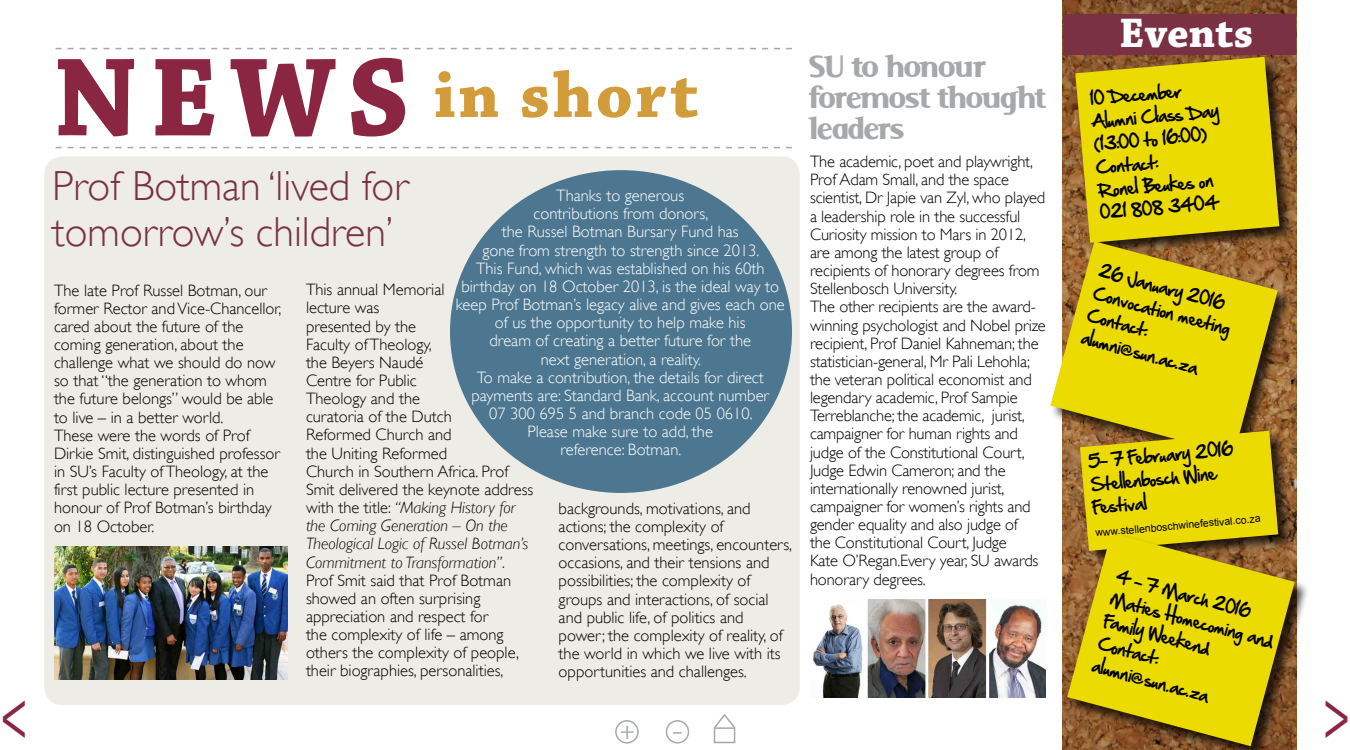
<style>
.page{position:relative;width:1350px;height:750px;background:#fff}
.page>*{position:absolute;margin:0;border:0;box-sizing:border-box;transform-origin:0 0}
.t1{font:700 117.45px "Chaparral Pro";color:#8b2642}
.t2{font:700 74.25px "Minion Pro";color:#8b2642;scale:.66 1}
.t3{font:700 67.5px "Chaparral Pro";letter-spacing:.04em;color:#d39c3a}
.Events_heading{font:700 43.5px "Chaparral Pro";color:#fff}
.Heading_1_plain{font:300 42px/46.2px "Gill Sans";color:#7a3144}
.Heading_1_yelow_A{font:900 33.75px/31.2px "Serif";letter-spacing:.02em;color:#a5a9ab}
.t4{font:27px "Minion Pro";color:#a5a9ab}
.t5{font:27px "Minion Pro";color:#a5a9ab;scale:1.38 1}
.Body_text_first_par{font:300 16.5px/18.1px "Gill Sans";color:#000}
.Body_text_first_par-2{font:300 16.5px/18.1px "Gill Sans";color:#fff;text-align:center}
.Event_text{font:15.9px/23px "Hand Of Sean";color:#000}
.Event_text-2{font:10.5px "Arial";color:#000}
.s1{font-style:italic}
</style>
<div class="page">
<div style="left:44px;top:156px;width:756px;height:549px;background:#edece6;border-radius:18px"></div>
<img style="left:1063px;top:0;width:234px;height:750px">
<div style="left:1063px;top:14px;width:232px;height:41px;background:#7a3144"></div>
<svg style="left:56px;top:48px;width:736px;height:1px"></svg>
<svg style="left:56px;top:147px;width:736px;height:1px"></svg>
<div style="left:450px;top:170px;width:342px;height:323px;background:#4d7790;border-radius:50%"></div>
<img style="left:54px;top:546px;width:234px;height:134px">
<img style="left:813px;top:599px;width:233px;height:98px">
<div style="left:1075px;top:57px;width:219px;height:201px;background:#000;opacity:.75"></div>
<svg style="left:1075px;top:57px;width:204px;height:184px;background:#d9c605"></svg>
<div style="left:1050px;top:241px;width:243px;height:228px;background:#000;opacity:.75"></div>
<svg style="left:1050px;top:241px;width:228px;height:214px;background:#d3bd18"></svg>
<div style="left:1080px;top:430px;width:214px;height:136px;background:#000;opacity:.75"></div>
<svg style="left:1080px;top:431px;width:198px;height:102px;background:#e0ce03"></svg>
<div style="left:1067px;top:533px;width:242px;height:217px;background:#000;opacity:.75"></div>
<svg style="left:1067px;top:533px;width:228px;height:213px;background:#c7af0c"></svg>
<div style="left:615px;top:720px;width:24px;height:24px;border:2px solid #a5a9ab;border-radius:50%"></div>
<div style="left:666px;top:720px;width:23px;height:24px;border:2px solid #a5a9ab;border-radius:50%"></div>
<div style="left:714px;top:727px;width:21px;height:16px;border:2px solid #a5a9ab"></div>
<svg style="left:713px;top:713px;width:23px;height:17px"></svg>
<p class="t2" style="left:1px;top:662px;width:42px">&lt;</p>
<p class="t1" style="left:54px;top:29px;width:358px">NEWS</p>
<p class="Heading_1_plain" style="left:52px;top:163px;width:358px">Prof Botman ‘lived for tomorrow’s children’</p>
<p class="Body_text_first_par" style="left:54px;top:281px;width:229px">The late Prof Russel Botman, our former Rector and Vice-Chancellor, cared about the future of the coming generation, about the challenge what we should do now so that “the generation to whom the future belongs” would be able to live – in a better world.</p>
<p class="Body_text_first_par" style="left:54px;top:426px;width:227px">These were the words of Prof<br>Dirkie Smit, distinguished professor in SU’s Faculty of Theology, at the first public lecture presented in honour of Prof Botman’s birthday on 18 October.</p>
<p class="t3" style="left:434px;top:56px;width:266px">in short</p>
<p class="Body_text_first_par-2" style="left:456px;top:187px;width:331px">Thanks to generous<br>contributions from donors,<br>the Russel Botman Bursary Fund has<br>gone from strength to strength since 2013.<br>This Fund, which was established on his 60th birthday on 18 October 2013, is the ideal way to keep Prof Botman’s legacy alive and gives each one of us the opportunity to help make his</p>
<p class="Body_text_first_par-2" style="left:489px;top:332px;width:263px">dream of creating a better future for the</p>
<p class="Body_text_first_par-2" style="left:541px;top:350px;width:162px">next generation, a reality.</p>
<p class="Body_text_first_par-2" style="left:471px;top:368px;width:299px">To make a contribution, the details for direct payments are: Standard Bank, account number 07 300 695 5 and branch code 05 0610.<br>Please make sure to add, the</p>
<p class="Body_text_first_par-2" style="left:560px;top:441px;width:122px">reference: Botman.</p>
<p class="Body_text_first_par" style="left:306px;top:281px;width:229px">This annual Memorial<br>lecture was<br>presented by the<br>Faculty of Theology,<br>the Beyers Naudé<br>Centre for Public<br>Theology and the<br>curatoria of the Dutch<br>Reformed Church and<br>the Uniting Reformed<br>Church in Southern Africa. Prof<br>Smit delivered the keynote address with the title: <span class="s1">“Making History for the Coming Generation – On the<br>Theological Logic of Russel Botman’s<br>Commitment to Transformation”.</span></p>
<p class="Body_text_first_par" style="left:306px;top:571px;width:215px">Prof Smit said that Prof Botman showed an often surprising appreciation and respect for<br>the complexity of life – among others the complexity of people, their biographies, personalities,</p>
<p class="Body_text_first_par" style="left:559px;top:499px;width:235px">backgrounds, motivations, and actions; the complexity of conversations, meetings, encounters, occasions, and their tensions and possibilities; the complexity of groups and interactions, of social and public life, of politics and power; the complexity of reality, of the world in which we live with its opportunities and challenges.</p>
<p class="Heading_1_yelow_A" style="left:810px;top:51px;width:236px">SU to honour foremost thought leaders</p>
<p class="Body_text_first_par" style="left:810px;top:153px;width:237px">The academic, poet and playwright, Prof Adam Small, and the space scientist, Dr Japie van Zyl, who played a leadership role in the successful Curiosity mission to Mars in 2012, are among the latest group of recipients of honorary degrees from Stellenbosch University.</p>
<p class="Body_text_first_par" style="left:810px;top:298px;width:237px">The other recipients are the award&shy;winning psychologist and Nobel prize recipient, Prof Daniel Kahneman; the statistician-general, Mr Pali Lehohla; the veteran political economist and legendary academic, Prof Sampie Terreblanche; the academic, jurist, campaigner for human rights and judge of the Constitutional Court, Judge Edwin Cameron; and the internationally renowned jurist, campaigner for women’s rights and gender equality and also judge of<br>the Constitutional Court, Judge<br>Kate O’Regan.Every year, SU awards honorary degrees.</p>
<p class="t4" style="left:619px;top:712px;width:17px">+</p>
<p class="t5" style="left:671px;top:712px;width:11px">-</p>
<p class="Events_heading" style="left:1119px;top:7px;width:135px">Events</p>
<p class="Event_text" style="left:1089px;top:87px;width:93px;rotate:-5deg">10 December</p>
<p class="Event_text" style="left:1091px;top:110px;width:128px;rotate:-5deg">Alumni Class Day (13:00 to 16:00)</p>
<p class="Event_text" style="left:1095px;top:156px;width:63px;rotate:-5deg">Contact:</p>
<p class="Event_text" style="left:1097px;top:179px;width:120px;rotate:-5deg">Ronel Beukes on<br>021 808 3404</p>
<p class="Event_text" style="left:1103px;top:259px;width:131px;rotate:15deg">26 January 2016</p>
<p class="Event_text" style="left:1097px;top:281px;width:143px;rotate:15deg">Convocation meeting</p>
<p class="Event_text" style="left:1091px;top:304px;width:63px;rotate:15deg">Contact:</p>
<p class="Event_text" style="left:1085px;top:326px;width:121px;rotate:15deg">alumni@sun.ac.za</p>
<p class="Event_text" style="left:1088px;top:450px;width:146px;rotate:-5deg">5- 7 February 2016</p>
<p class="Event_text" style="left:1090px;top:473px;width:127px;rotate:-5deg">Stellenbosch Wine<br>Festival</p>
<p class="Event_text-2" style="left:1095px;top:526px;width:167px;rotate:-5deg">www.stellenboschwinefestival.co.za</p>
<p class="Event_text" style="left:1120px;top:565px;width:140px;rotate:15deg">4 - 7 March 2016</p>
<p class="Event_text" style="left:1114px;top:587px;width:169px;rotate:15deg">Maties Homecoming and<br>Family Weekend</p>
<p class="Event_text" style="left:1102px;top:632px;width:63px;rotate:15deg">Contact:</p>
<p class="Event_text" style="left:1096px;top:654px;width:121px;rotate:15deg">alumni@sun.ac.za</p>
</div>
